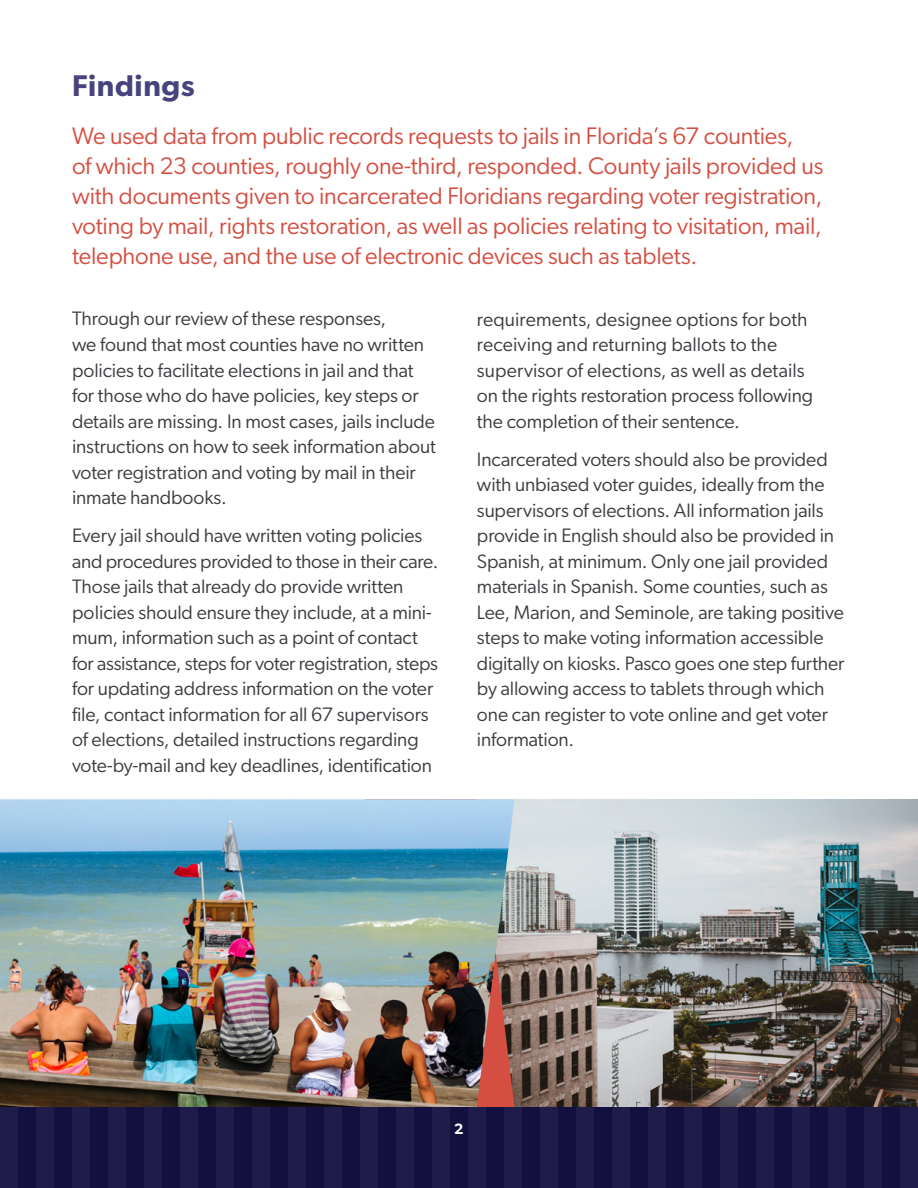
<style>
.page{position:relative;width:918px;height:1188px;background:#fff}
.page>*{position:absolute;margin:0;border:0;box-sizing:border-box;transform-origin:0 0}
.t1{font:600 30px "Gibson";letter-spacing:.02em;color:#49437d}
.t2{font:24px/30px "Gibson";letter-spacing:-.005em;color:#d44f42}
.t3{font:19.5px/25.5px "Gibson";letter-spacing:-.005em;color:#3c3c41}
.t4{font:600 15px "Gibson";color:#fff}
</style>
<div class="page">
<div style="left:0;top:1107px;width:918px;height:81px;background:#13103f"></div>
<div style="left:0;top:1107px;width:18px;height:81px;background:#1f1c49"></div>
<div style="left:216px;top:1107px;width:18px;height:81px;background:#1f1c49"></div>
<div style="left:432px;top:1107px;width:18px;height:81px;background:#1f1c49"></div>
<div style="left:648px;top:1107px;width:18px;height:81px;background:#1f1c49"></div>
<div style="left:108px;top:1107px;width:18px;height:81px;background:#1f1c49"></div>
<div style="left:324px;top:1107px;width:18px;height:81px;background:#1f1c49"></div>
<div style="left:540px;top:1107px;width:18px;height:81px;background:#1f1c49"></div>
<div style="left:756px;top:1107px;width:18px;height:81px;background:#1f1c49"></div>
<div style="left:864px;top:1107px;width:18px;height:81px;background:#1f1c49"></div>
<div style="left:36px;top:1107px;width:18px;height:81px;background:#1f1c49"></div>
<div style="left:252px;top:1107px;width:18px;height:81px;background:#1f1c49"></div>
<div style="left:468px;top:1107px;width:18px;height:81px;background:#1f1c49"></div>
<div style="left:684px;top:1107px;width:18px;height:81px;background:#1f1c49"></div>
<div style="left:144px;top:1107px;width:18px;height:81px;background:#1f1c49"></div>
<div style="left:360px;top:1107px;width:18px;height:81px;background:#1f1c49"></div>
<div style="left:576px;top:1107px;width:18px;height:81px;background:#1f1c49"></div>
<div style="left:792px;top:1107px;width:18px;height:81px;background:#1f1c49"></div>
<div style="left:900px;top:1107px;width:18px;height:81px;background:#1f1c49"></div>
<div style="left:72px;top:1107px;width:18px;height:81px;background:#1f1c49"></div>
<div style="left:288px;top:1107px;width:18px;height:81px;background:#1f1c49"></div>
<div style="left:504px;top:1107px;width:18px;height:81px;background:#1f1c49"></div>
<div style="left:720px;top:1107px;width:18px;height:81px;background:#1f1c49"></div>
<div style="left:180px;top:1107px;width:18px;height:81px;background:#1f1c49"></div>
<div style="left:396px;top:1107px;width:18px;height:81px;background:#1f1c49"></div>
<div style="left:612px;top:1107px;width:18px;height:81px;background:#1f1c49"></div>
<div style="left:828px;top:1107px;width:18px;height:81px;background:#1f1c49"></div>
<img style="left:515px;top:799px;width:403px;height:308px">
<img style="left:0;top:799px;width:515px;height:308px">
<h2 class="t1" style="left:72px;top:68px;width:124px">Findings</h2>
<p class="t2" style="left:72px;top:120px;width:753px">We used data from public records requests to jails in Florida’s 67 counties,<br>of which 23 counties, roughly one-third, responded. County jails provided us with documents given to incarcerated Floridians regarding voter registration, voting by mail, rights restoration, as well as policies relating to visitation, mail, telephone use, and the use of electronic devices such as tablets.</p>
<p class="t3" style="left:72px;top:306px;width:365px">Through our review of these responses,<br>we found that most counties have no written policies to facilitate elections in jail and that for those who do have policies, key steps or details are missing. In most cases, jails include instructions on how to seek information about voter registration and voting by mail in their inmate handbooks.</p>
<p class="t3" style="left:72px;top:523px;width:368px">Every jail should have written voting policies and procedures provided to those in their care.<br>Those jails that already do provide written policies should ensure they include, at a mini&shy;mum, information such as a point of contact for assistance, steps for voter registration, steps for updating address information on the voter file, contact information for all 67 supervisors of elections, detailed instructions regarding vote-by-mail and key deadlines, identification</p>
<p class="t3" style="left:477px;top:306px;width:338px">requirements, designee options for both receiving and returning ballots to the supervisor of elections, as well as details on the rights restoration process following the completion of their sentence.</p>
<p class="t3" style="left:477px;top:446px;width:369px">Incarcerated voters should also be provided with unbiased voter guides, ideally from the supervisors of elections. All information jails provide in English should also be provided in Spanish, at minimum. Only one jail provided materials in Spanish. Some counties, such as Lee, Marion, and Seminole, are taking positive steps to make voting information accessible digitally on kiosks. Pasco goes one step further by allowing access to tablets through which one can register to vote online and get voter information.</p>
<p class="t4" style="left:454px;top:1120px;width:11px">2</p>
</div>
